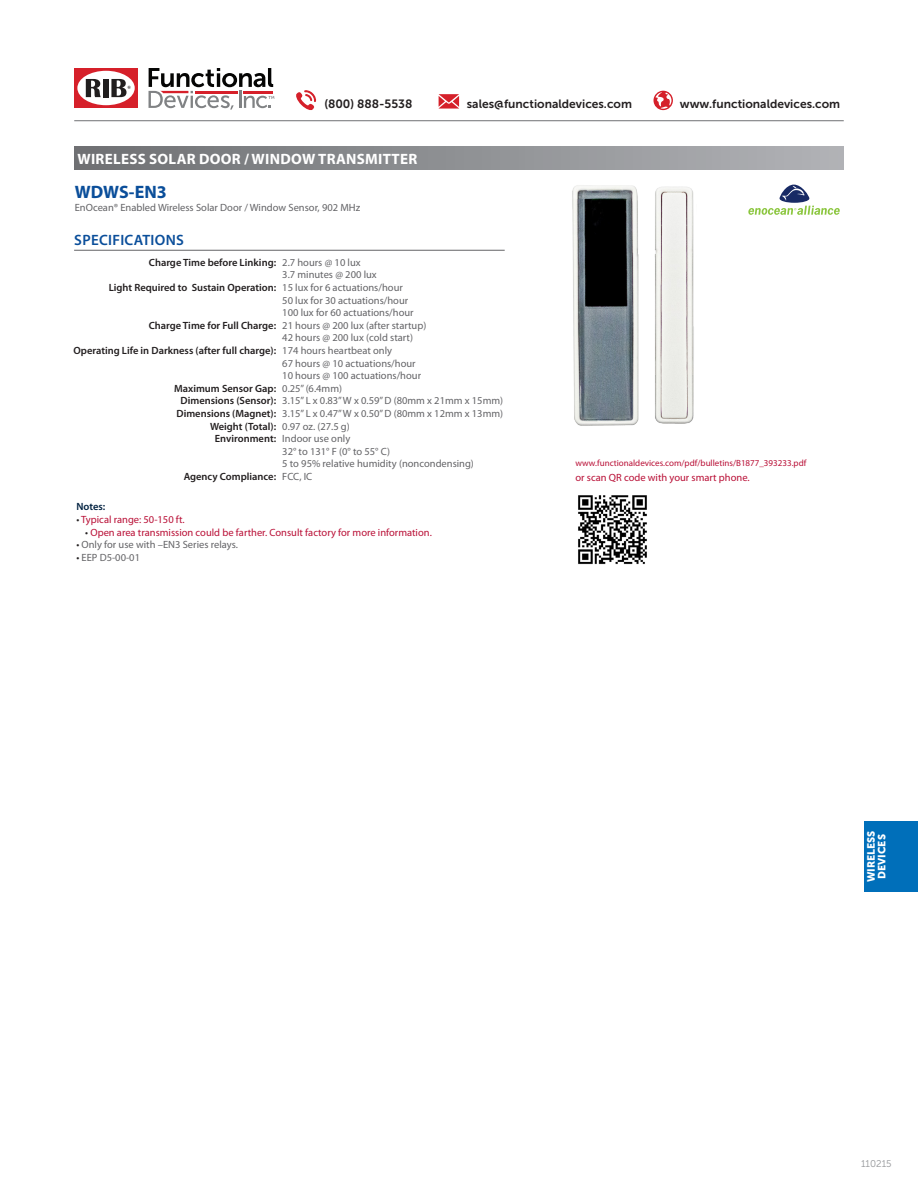
<style>
.page{position:relative;width:918px;height:1188px;background:#fff}
.page>*{position:absolute;margin:0;border:0;box-sizing:border-box;transform-origin:0 0}
.t1{font:700 18px "Myriad Pro";color:#0a4e9a}
.t2{font:700 15px "Myriad Pro";letter-spacing:.02em;color:#fff}
.t3{font:600 15px "Myriad Pro";letter-spacing:.02em;color:#0a4e9a}
.t4{font:12px "Museo Sans 700";color:#231f20}
.t5{font:10.5px "Myriad Pro";color:#636366}
.t6{font:600 10.5px "Myriad Pro";color:#231f20}
.t7{font:10.5px "Myriad Pro";color:#b90f36}
.t8{font:10.5px/10.5px "Museo Sans 900";color:#fff;text-align:center}
.t9{font:600 10.5px "Myriad Pro";color:#002140}
.t10{font:9.75px "Museo Sans 300";color:#939598}
.t11{font:9px "Myriad Pro";color:#b90f36}
.s1{color:#231f20}
</style>
<div class="page">
<div style="left:74px;top:68px;width:64px;height:40px;background:#d6202a"></div>
<div style="left:77px;top:71px;width:58px;height:34px;background:#fff;border-radius:50%"></div>
<svg style="left:86px;top:79px;width:15px;height:18px"></svg>
<div style="left:103px;top:79px;width:5px;height:18px;background:#211e1e"></div>
<svg style="left:111px;top:79px;width:20px;height:18px"></svg>
<svg style="left:149px;top:68px;width:125px;height:42px"></svg>
<hr style="left:74px;top:120px;width:770px;height:1px;background:#6f7073">
<svg style="left:296px;top:90px;width:20px;height:20px"></svg>
<svg style="left:654px;top:91px;width:19px;height:19px"></svg>
<svg style="left:439px;top:94px;width:20px;height:15px"></svg>
<div style="left:864px;top:821px;width:54px;height:71px;background:#006fba"></div>
<hr style="left:74px;top:250px;width:431px;height:1px;background:#636366">
<svg style="left:748px;top:185px;width:92px;height:30px"></svg>
<img style="left:553px;top:169px;width:161px;height:257px">
<img style="left:578px;top:495px;width:69px;height:70px">
<div style="left:75px;top:147px;width:769px;height:22px;background:linear-gradient(to right,#6e7073,#b1b2b6)"></div>
<p class="t4" style="left:324px;top:98px;width:90px">(800) 888-5538</p>
<p class="t4" style="left:467px;top:98px;width:167px">sales@functionaldevices.com</p>
<p class="t4" style="left:680px;top:98px;width:162px">www.functionaldevices.com</p>
<p class="t2" style="left:77px;top:149px;width:341px">WIRELESS SOLAR DOOR / WINDOW TRANSMITTER</p>
<p class="t1" style="left:75px;top:180px;width:93px">WDWS-EN3</p>
<p class="t5" style="left:75px;top:201px;width:287px">EnOcean® Enabled Wireless Solar Door / Window Sensor, 902 MHz</p>
<p class="t3" style="left:74px;top:230px;width:111px">SPECIFICATIONS</p>
<p class="t6" style="left:149px;top:256px;width:129px">Charge Time before Linking:</p>
<p class="t6" style="left:109px;top:281px;width:169px">Light Required to Sustain Operation:</p>
<p class="t6" style="left:149px;top:319px;width:129px">Charge Time for Full Charge:</p>
<p class="t6" style="left:73px;top:344px;width:204px">Operating Life in Darkness (after full charge):</p>
<p class="t6" style="left:174px;top:382px;width:104px">Maximum Sensor Gap:</p>
<p class="t6" style="left:181px;top:394px;width:97px">Dimensions (Sensor):</p>
<p class="t6" style="left:176px;top:407px;width:101px">Dimensions (Magnet):</p>
<p class="t6" style="left:210px;top:419px;width:68px">Weight (Total):</p>
<p class="t6" style="left:215px;top:432px;width:63px">Environment:</p>
<p class="t6" style="left:184px;top:470px;width:94px">Agency Compliance:</p>
<p class="t5" style="left:282px;top:256px;width:80px">2.7 hours @ 10 lux</p>
<p class="t5" style="left:282px;top:268px;width:96px">3.7 minutes @ 200 lux</p>
<p class="t5" style="left:282px;top:281px;width:122px">15 lux for 6 actuations/hour</p>
<p class="t5" style="left:282px;top:294px;width:127px">50 lux for 30 actuations/hour</p>
<p class="t5" style="left:282px;top:306px;width:133px">100 lux for 60 actuations/hour</p>
<p class="t5" style="left:282px;top:319px;width:146px">21 hours @ 200 lux (after startup)</p>
<p class="t5" style="left:282px;top:331px;width:132px">42 hours @ 200 lux (cold start)</p>
<p class="t5" style="left:282px;top:344px;width:111px">174 hours heartbeat only</p>
<p class="t5" style="left:282px;top:357px;width:135px">67 hours @ 10 actuations/hour</p>
<p class="t5" style="left:282px;top:369px;width:140px">10 hours @ 100 actuations/hour</p>
<p class="t5" style="left:282px;top:382px;width:61px">0.25” (6.4mm)</p>
<p class="t5" style="left:282px;top:394px;width:222px">3.15” L x 0.83” W x 0.59” D (80mm x 21mm x 15mm)</p>
<p class="t5" style="left:282px;top:407px;width:222px">3.15” L x 0.47” W x 0.50” D (80mm x 12mm x 13mm)</p>
<p class="t5" style="left:282px;top:420px;width:69px">0.97 oz. (27.5 g)</p>
<p class="t5" style="left:282px;top:432px;width:69px">Indoor use only</p>
<p class="t5" style="left:282px;top:445px;width:109px">32° to 131° F (0° to 55° C)</p>
<p class="t5" style="left:282px;top:457px;width:193px">5 to 95% relative humidity (noncondensing)</p>
<p class="t5" style="left:282px;top:470px;width:32px">FCC, IC</p>
<p class="t9" style="left:76px;top:500px;width:30px">Notes:</p>
<p class="t7" style="left:76px;top:513px;width:110px"><span class="s1">•</span> Typical range: 50-150 ft.</p>
<p class="t7" style="left:85px;top:526px;width:348px"><span class="s1">•</span> Open area transmission could be farther. Consult factory for more information.</p>
<p class="t5" style="left:76px;top:538px;width:163px"><span class="s1">•</span> Only for use with –EN3 Series relays.</p>
<p class="t5" style="left:76px;top:551px;width:65px"><span class="s1">•</span> EEP D5-00-01</p>
<p class="t11" style="left:575px;top:457px;width:232px">www.functionaldevices.com/pdf/bulletins/B1877_393233.pdf</p>
<p class="t7" style="left:576px;top:471px;width:176px">or scan QR code with your smart phone.</p>
<p class="t8" style="left:866px;top:882px;width:53px;rotate:-90deg">WIRELESS<br>DEVICES</p>
<p class="t10" style="left:861px;top:1158px;width:32px">110215</p>
</div>
